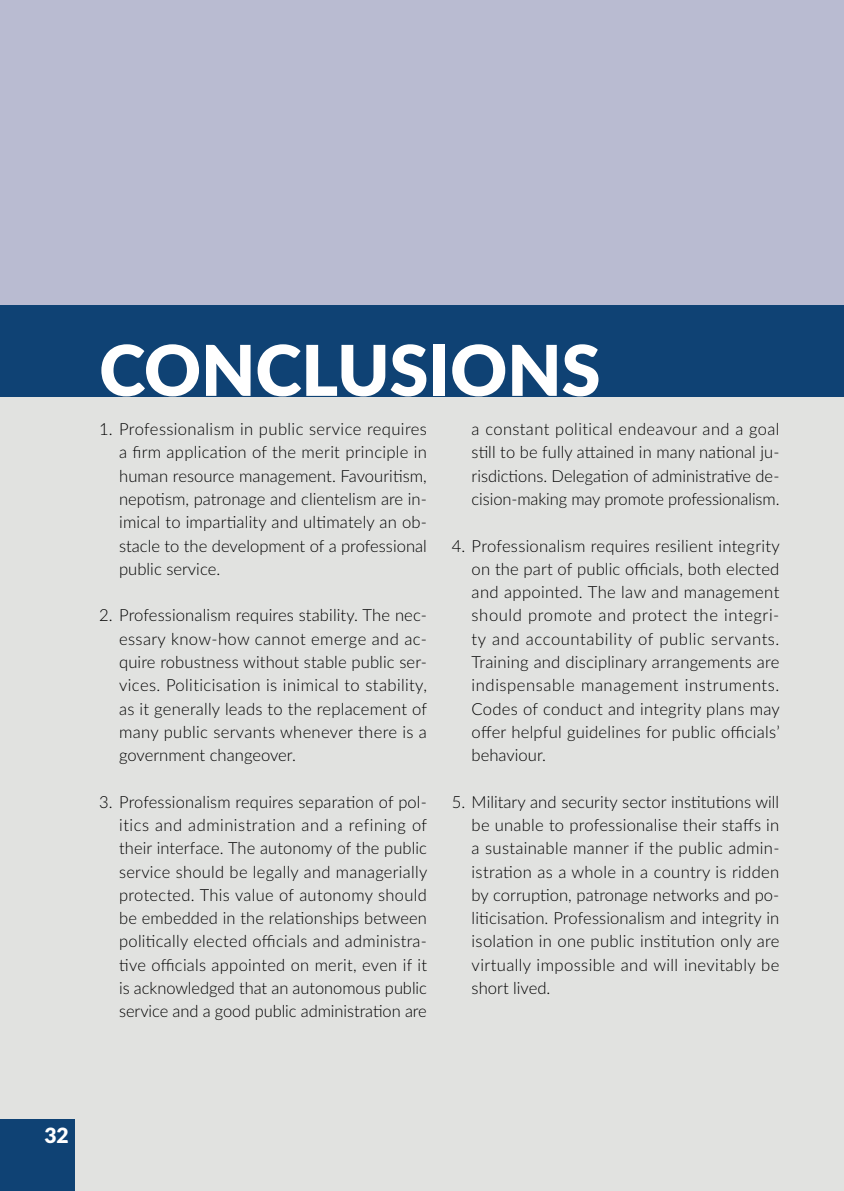
<style>
.page{position:relative;width:844px;height:1191px;background:#fff}
.page>*{position:absolute;margin:0;border:0;box-sizing:border-box;transform-origin:0 0}
.t1{font:900 70px "Lato";color:#fff}
.t2{font:900 21px "Lato";color:#fff}
.t3{font:300 16.62px/23.3px "Lato";color:#000;text-align:justify}
</style>
<div class="page">
<div style="left:0;top:0;width:843px;height:1191px;background:#e1e2e0"></div>
<div style="left:0;top:0;width:843px;height:397px;background:#b9bbd1"></div>
<div style="left:0;top:306px;width:843px;height:91px;background:#0f4274"></div>
<div style="left:0;top:1119px;width:74px;height:72px;background:#0f4274"></div>
<h1 class="t1" style="left:99px;top:318px;width:502px">CONCLUSIONS</h1>
<p class="t3" style="left:119px;top:417px;width:309px;text-indent:-20px">1. Professionalism in public service requires a firm application of the merit principle in human resource management. Favouritism, nepotism, patronage and clientelism are in&shy;imical to impartiality and ultimately an ob&shy;stacle to the development of a professional public service.</p>
<p class="t3" style="left:119px;top:603px;width:309px;text-indent:-20px">2. Professionalism requires stability. The nec&shy;essary know-how cannot emerge and ac&shy;quire robustness without stable public ser&shy;vices. Politicisation is inimical to stability, as it generally leads to the replacement of many public servants whenever there is a government changeover.</p>
<p class="t3" style="left:119px;top:789px;width:309px;text-indent:-20px">3. Professionalism requires separation of pol&shy;itics and administration and a refining of their interface. The autonomy of the public service should be legally and managerially protected. This value of autonomy should be embedded in the relationships between politically elected officials and administra&shy;tive officials appointed on merit, even if it is acknowledged that an autonomous public service and a good public administration are</p>
<p class="t3" style="left:471px;top:417px;width:309px">a constant political endeavour and a goal still to be fully attained in many national ju&shy;risdictions. Delegation of administrative de&shy;cision-making may promote professionalism.</p>
<p class="t3" style="left:471px;top:533px;width:309px;text-indent:-20px">4. Professionalism requires resilient integrity on the part of public officials, both elected and appointed. The law and management should promote and protect the integri&shy;ty and accountability of public servants.<br>Training and disciplinary arrangements are indispensable management instruments.<br>Codes of conduct and integrity plans may offer helpful guidelines for public officials’ behaviour.</p>
<p class="t3" style="left:471px;top:789px;width:309px;text-indent:-20px">5. Military and security sector institutions will be unable to professionalise their staffs in a sustainable manner if the public admin&shy;istration as a whole in a country is ridden by corruption, patronage networks and po&shy;liticisation. Professionalism and integrity in isolation in one public institution only are virtually impossible and will inevitably be short lived.</p>
<p class="t2" style="left:44px;top:1119px;width:26px">32</p>
</div>
